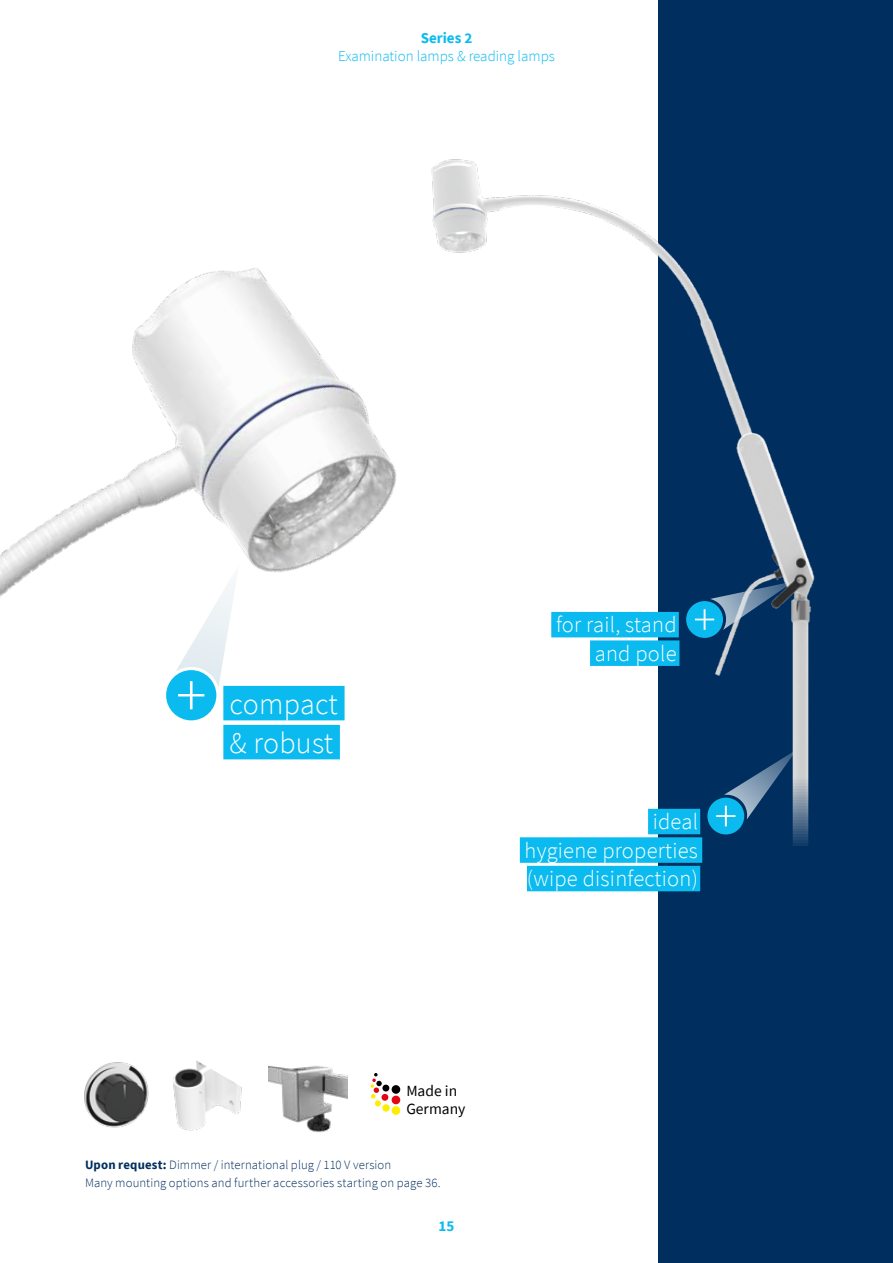
<style>
.page{position:relative;width:893px;height:1263px;background:#fff}
.page>*{position:absolute;margin:0;border:0;box-sizing:border-box;transform-origin:0 0}
.t1{font:300 30px/39px "Source Sans Pro";letter-spacing:.01em;color:#fff}
.t2{font:300 22.5px/28.5px "Source Sans Pro";letter-spacing:.01em;color:#fff;text-align:justify}
.t3{font:15.6px/18.3px "Source Sans Pro";color:#000}
.t4{font:300 15px "Source Sans Pro";color:#0bbbef}
.t5{font:700 15px "Source Sans Pro";color:#0bbbef}
.t6{font:300 12.75px/18px "Source Sans Pro";letter-spacing:.005em;color:#002e5f}
.s1{font-weight:700}
</style>
<div class="page">
<div style="left:658px;top:0;width:235px;height:1263px;background:#002e5f"></div>
<img style="left:431px;top:159px;width:384px;height:686px">
<img style="left:0;top:242px;width:495px;height:873px">
<div style="left:223px;top:686px;width:122px;height:34px;background:#0bbbef"></div>
<div style="left:223px;top:725px;width:117px;height:34px;background:#0bbbef"></div>
<div style="left:166px;top:670px;width:50px;height:50px;background:#0bbbef;border-radius:50%"></div>
<div style="left:648px;top:809px;width:52px;height:25px;background:#0bbbef"></div>
<div style="left:520px;top:837px;width:182px;height:26px;background:#0bbbef"></div>
<div style="left:527px;top:866px;width:173px;height:25px;background:#0bbbef"></div>
<div style="left:707px;top:798px;width:37px;height:36px;background:#0bbbef;border-radius:50%"></div>
<div style="left:686px;top:601px;width:37px;height:37px;background:#0bbbef;border-radius:50%"></div>
<div style="left:551px;top:612px;width:128px;height:25px;background:#0bbbef"></div>
<div style="left:590px;top:640px;width:89px;height:26px;background:#0bbbef"></div>
<svg style="left:175px;top:564px;width:64px;height:145px"></svg>
<svg style="left:716px;top:749px;width:81px;height:77px"></svg>
<svg style="left:695px;top:581px;width:99px;height:49px"></svg>
<div style="left:392px;top:1085px;width:8px;height:9px;background:#000;border-radius:50%"></div>
<div style="left:382px;top:1084px;width:7px;height:7px;background:#000;border-radius:50%"></div>
<div style="left:392px;top:1096px;width:8px;height:8px;background:#e30613;border-radius:50%"></div>
<div style="left:381px;top:1094px;width:7px;height:7px;background:#e30613;border-radius:50%"></div>
<div style="left:392px;top:1106px;width:8px;height:9px;background:#ffed00;border-radius:50%"></div>
<div style="left:382px;top:1104px;width:8px;height:7px;background:#ffed00;border-radius:50%"></div>
<svg style="left:370px;top:1073px;width:12px;height:33px"></svg>
<img style="left:268px;top:1056px;width:80px;height:77px">
<img style="left:83px;top:1059px;width:66px;height:69px">
<img style="left:172px;top:1054px;width:72px;height:77px">
<p class="t5" style="left:421px;top:28px;width:53px">Series 2</p>
<p class="t4" style="left:338px;top:47px;width:218px">Examination lamps &amp; reading lamps</p>
<h1 class="t1" style="left:230px;top:684px;width:110px">compact &amp; robust</h1>
<h2 class="t2" style="left:556px;top:610px;width:122px;text-align:right">for rail, stand and pole</h2>
<h2 class="t2" style="left:525px;top:807px;width:175px;text-indent:128px">ideal hygiene properties (wipe disinfection)</h2>
<p class="t3" style="left:406px;top:1082px;width:61px">Made in<br>Germany</p>
<p class="t6" style="left:85px;top:1156px;width:357px"><span class="s1">Upon request:</span> Dimmer / international plug / 110 V version<br>Many mounting options and further accessories starting on page 36.</p>
<p class="t5" style="left:439px;top:1216px;width:17px">15</p>
</div>
